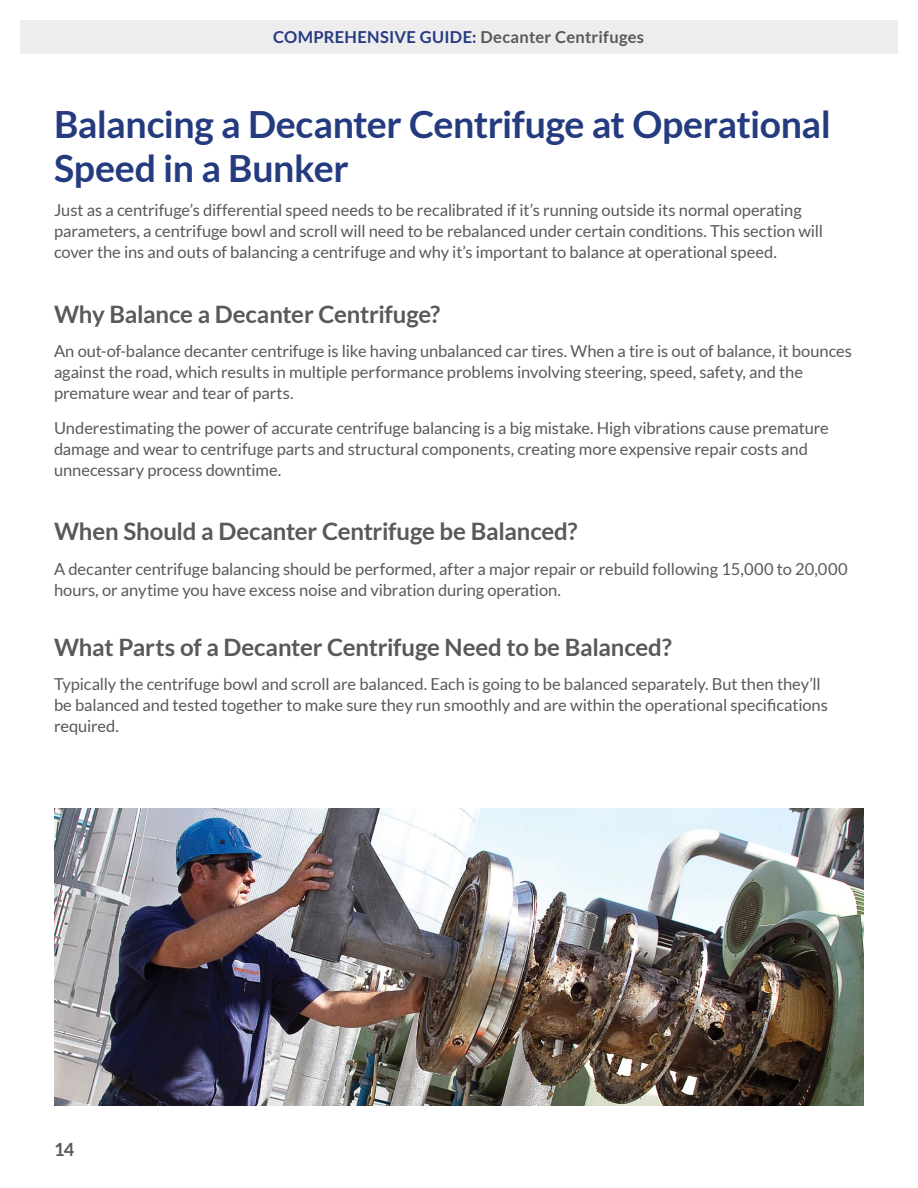
<style>
.page{position:relative;width:918px;height:1188px;background:#fff}
.page>*{position:absolute;margin:0;border:0;box-sizing:border-box;transform-origin:0 0}
.t1{font:700 37.5px/43.5px "Lato";letter-spacing:-.015em;color:#253b80}
.t2{font:700 24px "Lato";letter-spacing:-.005em;color:#58595b}
.t3{font:700 18.15px "Lato";color:#58595b}
.t4{font:16.5px/21px "Lato";letter-spacing:-.005em;color:#58595b}
.t5{font:700 16.5px "Lato";letter-spacing:.02em;color:#253b80}
.s1{color:#58595b}
</style>
<div class="page">
<div style="left:20px;top:20px;width:877px;height:34px;background:#ededee"></div>
<img style="left:54px;top:809px;width:810px;height:297px">
<p class="t5" style="left:273px;top:27px;width:372px">COMPREHENSIVE GUIDE: <span class="s1">Decanter Centrifuges</span></p>
<h1 class="t1" style="left:54px;top:102px;width:778px">Balancing a Decanter Centrifuge at Operational<br>Speed in a Bunker</h1>
<p class="t4" style="left:54px;top:200px;width:771px">Just as a centrifuge’s differential speed needs to be recalibrated if it’s running outside its normal operating parameters, a centrifuge bowl and scroll will need to be rebalanced under certain conditions. This section will cover the ins and outs of balancing a centrifuge and why it’s important to balance at operational speed.</p>
<h2 class="t2" style="left:54px;top:300px;width:388px">Why Balance a Decanter Centrifuge?</h2>
<p class="t4" style="left:54px;top:341px;width:800px">An out-of-balance decanter centrifuge is like having unbalanced car tires. When a tire is out of balance, it bounces against the road, which results in multiple performance problems involving steering, speed, safety, and the premature wear and tear of parts.</p>
<p class="t4" style="left:54px;top:417px;width:776px">Underestimating the power of accurate centrifuge balancing is a big mistake. High vibrations cause premature damage and wear to centrifuge parts and structural components, creating more expensive repair costs and unnecessary process downtime.</p>
<h2 class="t2" style="left:54px;top:518px;width:525px">When Should a Decanter Centrifuge be Balanced?</h2>
<p class="t4" style="left:54px;top:558px;width:795px">A decanter centrifuge balancing should be performed, after a major repair or rebuild following 15,000 to 20,000 hours, or anytime you have excess noise and vibration during operation.</p>
<h2 class="t2" style="left:54px;top:633px;width:619px">What Parts of a Decanter Centrifuge Need to be Balanced?</h2>
<p class="t4" style="left:54px;top:674px;width:775px">Typically the centrifuge bowl and scroll are balanced. Each is going to be balanced separately. But then they’ll be balanced and tested together to make sure they run smoothly and are within the operational specifications required.</p>
<p class="t3" style="left:54px;top:1139px;width:22px">14</p>
</div>
